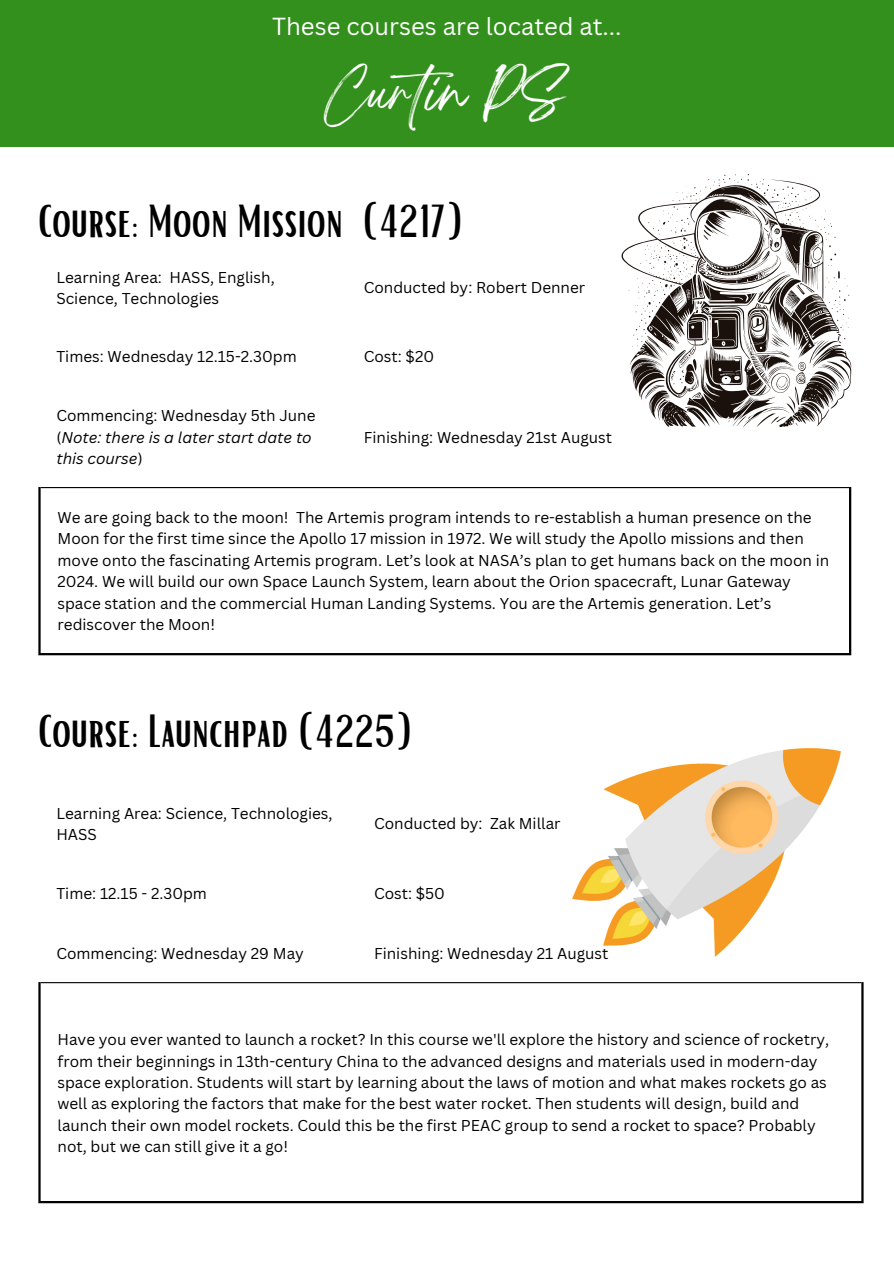
<style>
.page{position:relative;width:894px;height:1264px;background:#fff}
.page>*{position:absolute;margin:0;border:0;box-sizing:border-box;transform-origin:0 0}
.t1{font:45px "Bright";color:#000}
.t2{font:45px "Breathing";color:#fff}
.t3{font:24px "Canva Sans";color:#fff}
.t4{font:15.3px/21.3px "Canva Sans";color:#000}
.t5{font:italic 15.3px/21.3px "Canva Sans";color:#000}
.s1{font-style:normal}
</style>
<div class="page">
<div style="left:0;top:0;width:893px;height:147px;background:#33901c"></div>
<hr style="left:41px;top:487px;width:807px;height:1px;background:#000">
<hr style="left:38px;top:487px;width:3px;height:166px;background:#000">
<hr style="left:848px;top:487px;width:3px;height:166px;background:#000">
<hr style="left:38px;top:653px;width:813px;height:2px;background:#000">
<svg style="left:621px;top:174px;width:230px;height:253px"></svg>
<hr style="left:41px;top:982px;width:820px;height:1px;background:#000">
<hr style="left:38px;top:982px;width:3px;height:218px;background:#000">
<hr style="left:861px;top:982px;width:2px;height:218px;background:#000">
<hr style="left:38px;top:1200px;width:825px;height:3px;background:#000">
<img style="left:572px;top:749px;width:268px;height:207px">
<p class="t3" style="left:272px;top:10px;width:351px">These courses are located at...</p>
<p class="t2" style="left:325px;top:79px;width:241px">Curtin PS</p>
<p class="t1" style="left:38px;top:192px;width:427px">Course: Moon Mission (4217)</p>
<p class="t4" style="left:56px;top:266px;width:220px">Learning Area: HASS, English,<br>Science, Technologies</p>
<h1 class="t4" style="left:363px;top:276px;width:223px">Conducted by: Robert Denner</h1>
<p class="t4" style="left:56px;top:346px;width:242px">Times: Wednesday 12.15-2.30pm</p>
<h1 class="t4" style="left:363px;top:346px;width:72px">Cost: $20</h1>
<p class="t4" style="left:56px;top:404px;width:260px">Commencing: Wednesday 5th June</p>
<p class="t5" style="left:56px;top:426px;width:257px"><span class="s1">(</span>Note: there is a later start date to this course<span class="s1">)</span></p>
<p class="t4" style="left:363px;top:426px;width:250px">Finishing: Wednesday 21st August</p>
<p class="t4" style="left:57px;top:506px;width:773px">We are going back to the moon! The Artemis program intends to re-establish a human presence on the Moon for the first time since the Apollo 17 mission in 1972. We will study the Apollo missions and then move onto the fascinating Artemis program. Let’s look at NASA’s plan to get humans back on the moon in 2024. We will build our own Space Launch System, learn about the Orion spacecraft, Lunar Gateway space station and the commercial Human Landing Systems. You are the Artemis generation. Let’s rediscover the Moon!</p>
<p class="t1" style="left:38px;top:702px;width:376px">Course: Launchpad (4225)</p>
<p class="t4" style="left:56px;top:802px;width:278px">Learning Area: Science, Technologies,<br>HASS</p>
<p class="t4" style="left:374px;top:812px;width:188px">Conducted by: Zak Millar</p>
<p class="t4" style="left:56px;top:882px;width:152px">Time: 12.15 - 2.30pm</p>
<p class="t4" style="left:374px;top:882px;width:72px">Cost: $50</p>
<h1 class="t4" style="left:56px;top:942px;width:249px">Commencing: Wednesday 29 May</h1>
<p class="t4" style="left:374px;top:942px;width:236px">Finishing: Wednesday 21 August</p>
<p class="t4" style="left:57px;top:1028px;width:773px">Have you ever wanted to launch a rocket? In this course we'll explore the history and science of rocketry, from their beginnings in 13th-century China to the advanced designs and materials used in modern-day space exploration. Students will start by learning about the laws of motion and what makes rockets go as well as exploring the factors that make for the best water rocket. Then students will design, build and launch their own model rockets. Could this be the first PEAC group to send a rocket to space? Probably not, but we can still give it a go!</p>
</div>
